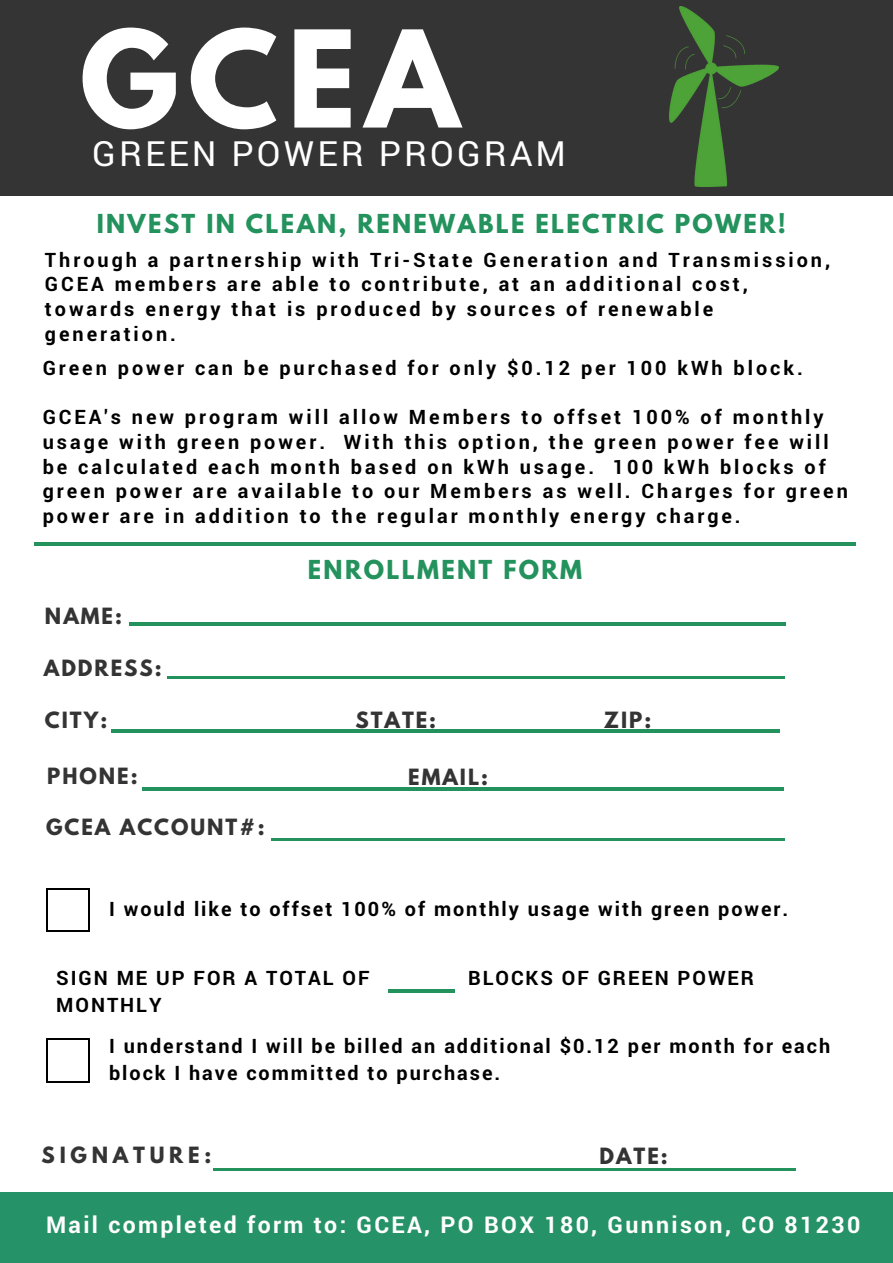
<style>
.page{position:relative;width:893px;height:1263px;background:#fff}
.page>*{position:absolute;margin:0;border:0;box-sizing:border-box;transform-origin:0 0}
.t1{font:700 119.1px "League Spartan";color:#fff}
.t2{font:34.65px "Roboto";letter-spacing:.09em;color:#fff}
.t3{font:700 23.1px "League Spartan";letter-spacing:.1em;color:#24925d}
.t4{font:700 23.1px "Roboto";letter-spacing:.1em;color:#fff}
.t5{font:700 19.8px/24.8px "Roboto";letter-spacing:.15em;color:#000}
.t6{font:700 19.8px/27px "Roboto";letter-spacing:.1em;color:#000}
.t7{font:700 19.8px "League Spartan";letter-spacing:.1em;color:#343434}
.t8{font:700 19.8px "League Spartan";letter-spacing:.24em;color:#343434}
</style>
<div class="page">
<div style="left:0;top:0;width:892px;height:1262px;background:#343434"></div>
<div style="left:0;top:197px;width:892px;height:1065px;background:#fff"></div>
<div style="left:0;top:1191px;width:892px;height:71px;background:#269267"></div>
<hr style="left:34px;top:542px;width:821px;height:3px;background:#24925d">
<hr style="left:130px;top:623px;width:655px;height:3px;background:#24925d">
<hr style="left:167px;top:676px;width:618px;height:3px;background:#24925d">
<hr style="left:112px;top:730px;width:668px;height:3px;background:#24925d">
<hr style="left:142px;top:787px;width:641px;height:3px;background:#24925d">
<hr style="left:271px;top:839px;width:513px;height:2px;background:#24925d">
<hr style="left:46px;top:889px;width:1px;height:42px;background:#000">
<hr style="left:89px;top:889px;width:1px;height:42px;background:#000">
<hr style="left:47px;top:930px;width:42px;height:2px;background:#000">
<hr style="left:47px;top:888px;width:42px;height:1px;background:#000">
<hr style="left:214px;top:1168px;width:582px;height:3px;background:#24925d">
<hr style="left:388px;top:989px;width:66px;height:4px;background:#24925d">
<hr style="left:46px;top:1040px;width:1px;height:41px;background:#000">
<hr style="left:89px;top:1040px;width:1px;height:41px;background:#000">
<hr style="left:47px;top:1081px;width:42px;height:1px;background:#000">
<hr style="left:47px;top:1039px;width:42px;height:1px;background:#000">
<img style="left:669px;top:7px;width:109px;height:180px">
<h1 class="t1" style="left:80px;top:20px;width:381px">GCEA</h1>
<h2 class="t2" style="left:92px;top:130px;width:475px">GREEN POWER PROGRAM</h2>
<p class="t3" style="left:97px;top:212px;width:690px">INVEST IN CLEAN, RENEWABLE ELECTRIC POWER!</p>
<p class="t5" style="left:45px;top:247px;width:786px">Through a partnership with Tri-State Generation and Transmission, GCEA members are able to contribute, at an additional cost, towards energy that is produced by sources of renewable generation.</p>
<p class="t5" style="left:43px;top:355px;width:761px">Green power can be purchased for only $0.12 per 100 kWh block.</p>
<p class="t5" style="left:43px;top:404px;width:806px">GCEA's new program will allow Members to offset 100% of monthly usage with green power. With this option, the green power fee will be calculated each month based on kWh usage. 100 kWh blocks of green power are available to our Members as well. Charges for green power are in addition to the regular monthly energy charge.</p>
<p class="t7" style="left:45px;top:606px;width:78px">NAME:</p>
<p class="t7" style="left:44px;top:658px;width:119px">ADDRESS:</p>
<p class="t7" style="left:45px;top:711px;width:64px">CITY:</p>
<p class="t7" style="left:47px;top:766px;width:92px">PHONE:</p>
<p class="t7" style="left:46px;top:817px;width:220px">GCEA ACCOUNT#:</p>
<p class="t3" style="left:308px;top:558px;width:276px">ENROLLMENT FORM</p>
<p class="t7" style="left:355px;top:711px;width:82px">STATE:</p>
<p class="t7" style="left:604px;top:711px;width:49px">ZIP:</p>
<p class="t7" style="left:408px;top:767px;width:81px">EMAIL:</p>
<p class="t6" style="left:109px;top:895px;width:680px">I would like to offset 100% of monthly usage with green power.</p>
<p class="t6" style="left:56px;top:963px;width:315px">SIGN ME UP FOR A TOTAL OF</p>
<p class="t6" style="left:468px;top:963px;width:287px">BLOCKS OF GREEN POWER</p>
<p class="t6" style="left:56px;top:990px;width:107px">MONTHLY</p>
<p class="t6" style="left:109px;top:1032px;width:722px">I understand I will be billed an additional $0.12 per month for each block I have committed to purchase.</p>
<p class="t8" style="left:42px;top:1146px;width:171px">SIGNATURE:</p>
<p class="t7" style="left:599px;top:1146px;width:70px">DATE:</p>
<p class="t4" style="left:46px;top:1209px;width:815px">Mail completed form to: GCEA, PO BOX 180, Gunnison, CO 81230</p>
</div>
